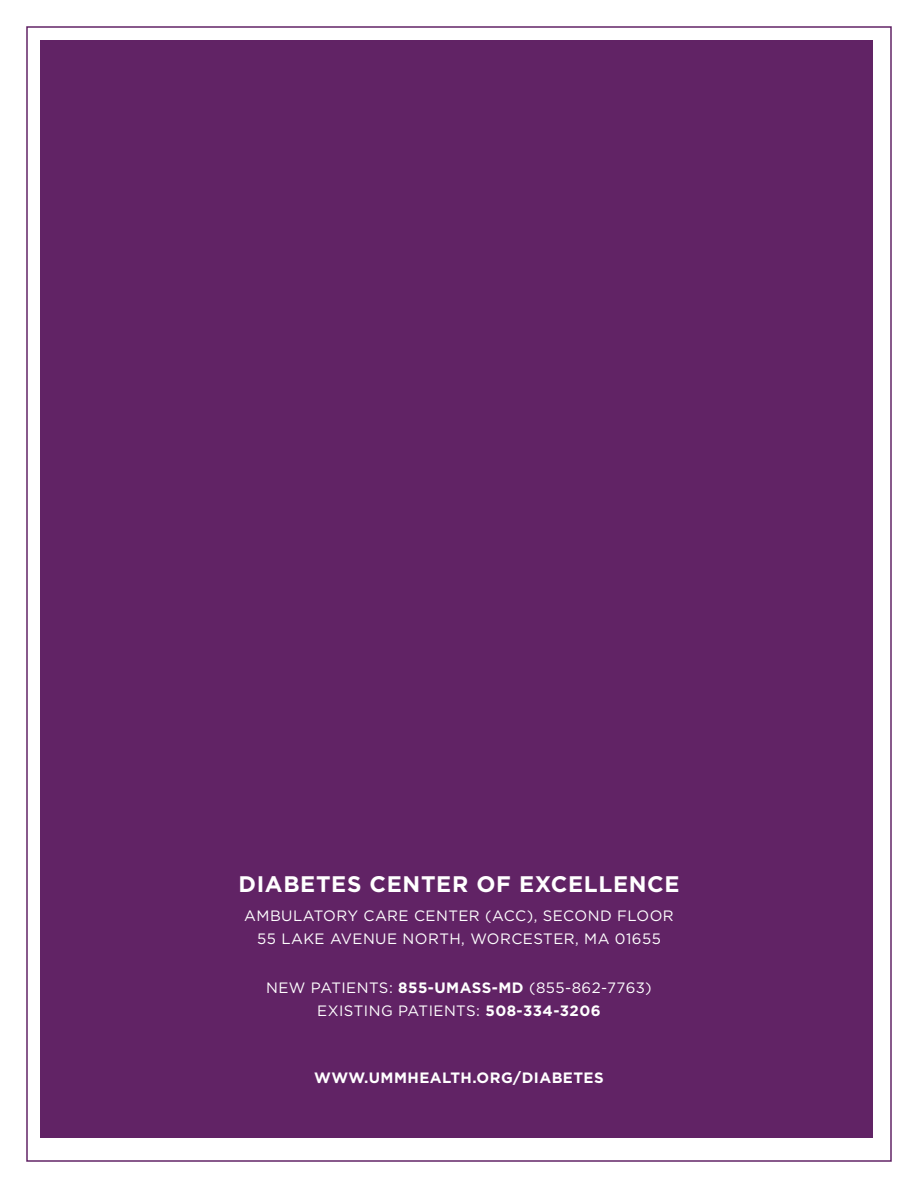
<style>
.page{position:relative;width:918px;height:1188px;background:#fff}
.page>*{position:absolute;margin:0;border:0;box-sizing:border-box;transform-origin:0 0}
.t1{font:700 22.5px "Gotham";letter-spacing:.03em;color:#fff}
.t2{font:15px/22.5px "Gotham";letter-spacing:.03em;color:#fff;text-align:center}
.t3{font:700 15px "Gotham";letter-spacing:.03em;color:#fff}
.s1{font-weight:700}
</style>
<div class="page">
<div style="left:40px;top:40px;width:833px;height:1098px;background:#612365"></div>
<h1 class="t1" style="left:238px;top:869px;width:443px">DIABETES CENTER OF EXCELLENCE</h1>
<p class="t2" style="left:244px;top:905px;width:431px">AMBULATORY CARE CENTER (ACC), SECOND FLOOR<br>55 LAKE AVENUE NORTH, WORCESTER, MA 01655</p>
<p class="t2" style="left:266px;top:977px;width:387px">NEW PATIENTS: <span class="s1">855-UMASS-MD</span> (855-862-7763)<br>EXISTING PATIENTS: <span class="s1">508-334-3206</span></p>
<p class="t3" style="left:314px;top:1067px;width:291px">WWW.UMMHEALTH.ORG/DIABETES</p>
</div>
